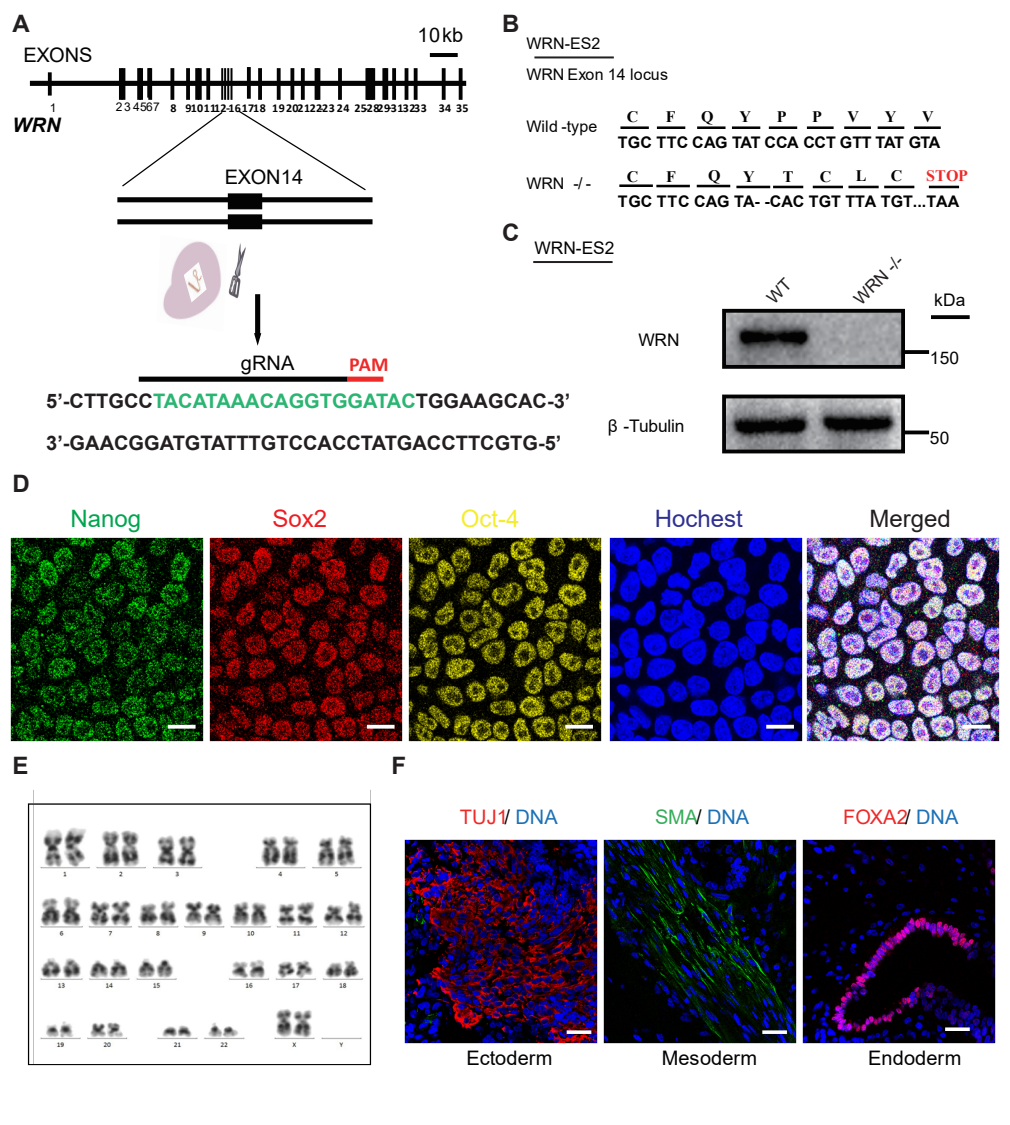
<style>
.page{position:relative;width:1010px;height:1125px;background:#fff}
.page>*{position:absolute;margin:0;border:0;box-sizing:border-box;transform-origin:0 0}
.t1{font:24px "Arial";color:#2e3092}
.t2{font:24px "Arial";color:#231f20}
.t3{font:700 24px "Arial";color:#231f20}
.t4{font:24px "Arial";color:#00a54f}
.t5{font:24px "Arial";color:#f4ed2f}
.t6{font:24px "Arial";color:#ee1d23}
.t7{font:700 20px/42.2px "Arial";color:#231f20}
.t8{font:20px "Arial";letter-spacing:.005em;color:#030303}
.t9{font:20px "Arial";color:#ee2a29}
.t10{font:20px "Arial";color:#38ad5b}
.t11{font:700 20px "Calibri";color:#ee2a29}
.t12{font:italic 700 20px "Arial";color:#030303}
.t13{font:17.4px "Arial";color:#030303}
.t14{font:17.2px "Arial";color:#231f20}
.t15{font:16px "Arial";color:#030303}
.t16{font:700 16px "Arial";color:#030303}
.t17{font:700 16px "Arial";letter-spacing:-.035em;color:#030303}
.t18{font:700 16px "Times New Roman";color:#030303}
.t19{font:700 16px "Times New Roman";color:#ee2a29}
.t20{font:700 12px "Calibri";letter-spacing:.03em;color:#030303}
.t21{font:12px "Arial";color:#030303}
.s1{font-family:"Arial";font-weight:400}
.s2{color:#2bb572}
.s3{color:#030303}
.s4{color:#1c71b6}
</style>
<div class="page">
<img style="left:27px;top:790px;width:344px;height:275px">
<img style="left:404px;top:839px;width:193px;height:205px">
<img style="left:603px;top:839px;width:193px;height:205px">
<img style="left:802px;top:839px;width:192px;height:205px">
<img style="left:210px;top:537px;width:192px;height:204px">
<img style="left:408px;top:537px;width:193px;height:204px">
<img style="left:11px;top:537px;width:192px;height:204px">
<img style="left:609px;top:537px;width:193px;height:204px">
<img style="left:806px;top:537px;width:193px;height:204px">
<hr style="left:913px;top:126px;width:27px;height:3px;background:#030303">
<hr style="left:736px;top:186px;width:34px;height:2px;background:#030303">
<hr style="left:877px;top:126px;width:27px;height:3px;background:#030303">
<hr style="left:843px;top:126px;width:27px;height:3px;background:#030303">
<hr style="left:768px;top:126px;width:29px;height:3px;background:#030303">
<hr style="left:806px;top:126px;width:27px;height:3px;background:#030303">
<hr style="left:731px;top:126px;width:29px;height:3px;background:#030303">
<hr style="left:697px;top:126px;width:28px;height:3px;background:#030303">
<hr style="left:656px;top:126px;width:29px;height:3px;background:#030303">
<hr style="left:620px;top:126px;width:28px;height:3px;background:#030303">
<hr style="left:928px;top:186px;width:30px;height:2px;background:#030303">
<hr style="left:883px;top:186px;width:31px;height:2px;background:#030303">
<hr style="left:848px;top:186px;width:30px;height:2px;background:#030303">
<hr style="left:812px;top:186px;width:30px;height:2px;background:#030303">
<hr style="left:772px;top:186px;width:31px;height:2px;background:#030303">
<hr style="left:696px;top:185px;width:34px;height:2px;background:#030303">
<hr style="left:656px;top:185px;width:33px;height:2px;background:#030303">
<hr style="left:619px;top:184px;width:33px;height:3px;background:#030303">
<img style="left:727px;top:399px;width:172px;height:49px">
<img style="left:727px;top:314px;width:172px;height:50px">
<div style="left:722px;top:309px;width:182px;height:60px;border:4px solid #030303"></div>
<div style="left:722px;top:394px;width:182px;height:59px;border:4px solid #030303"></div>
<svg style="left:902px;top:350px;width:26px;height:4px"></svg>
<svg style="left:931px;top:315px;width:38px;height:4px"></svg>
<svg style="left:902px;top:430px;width:26px;height:4px"></svg>
<div style="left:139px;top:376px;width:208px;height:6px;background:#030303"></div>
<div style="left:347px;top:376px;width:36px;height:6px;background:#ee2a29"></div>
<img style="left:228px;top:243px;width:33px;height:65px">
<img style="left:163px;top:241px;width:58px;height:79px">
<img style="left:184px;top:262px;width:22px;height:40px">
<div style="left:30px;top:81px;width:436px;height:5px;background:#030303"></div>
<svg style="left:48px;top:72px;width:4px;height:24px"></svg>
<hr style="left:119px;top:68px;width:4px;height:32px;background:#030303">
<hr style="left:121px;top:68px;width:4px;height:32px;background:#030303">
<svg style="left:137px;top:68px;width:2px;height:32px"></svg>
<hr style="left:139px;top:68px;width:4px;height:32px;background:#030303">
<svg style="left:147px;top:68px;width:1px;height:30px"></svg>
<hr style="left:148px;top:68px;width:4px;height:32px;background:#030303">
<svg style="left:170px;top:68px;width:4px;height:32px"></svg>
<svg style="left:186px;top:68px;width:4px;height:32px"></svg>
<svg style="left:195px;top:68px;width:3px;height:32px"></svg>
<svg style="left:198px;top:68px;width:4px;height:32px"></svg>
<svg style="left:206px;top:68px;width:4px;height:32px"></svg>
<hr style="left:224px;top:68px;width:2px;height:32px;background:#030303">
<hr style="left:221px;top:68px;width:2px;height:32px;background:#030303">
<hr style="left:230px;top:68px;width:2px;height:32px;background:#030303">
<hr style="left:227px;top:68px;width:2px;height:32px;background:#030303">
<svg style="left:247px;top:67px;width:4px;height:32px"></svg>
<svg style="left:258px;top:68px;width:4px;height:32px"></svg>
<hr style="left:277px;top:68px;width:3px;height:32px;background:#030303">
<svg style="left:290px;top:68px;width:4px;height:32px"></svg>
<hr style="left:301px;top:68px;width:3px;height:32px;background:#030303">
<svg style="left:314px;top:68px;width:2px;height:32px"></svg>
<hr style="left:316px;top:68px;width:4px;height:32px;background:#030303">
<svg style="left:338px;top:68px;width:4px;height:32px"></svg>
<svg style="left:365px;top:68px;width:1px;height:32px"></svg>
<hr style="left:366px;top:68px;width:4px;height:32px;background:#030303">
<hr style="left:369px;top:68px;width:4px;height:32px;background:#030303">
<hr style="left:371px;top:68px;width:4px;height:32px;background:#030303">
<svg style="left:382px;top:68px;width:2px;height:32px"></svg>
<hr style="left:384px;top:68px;width:4px;height:32px;background:#030303">
<svg style="left:392px;top:68px;width:4px;height:32px"></svg>
<svg style="left:404px;top:68px;width:4px;height:32px"></svg>
<svg style="left:413px;top:68px;width:4px;height:32px"></svg>
<svg style="left:441px;top:68px;width:4px;height:32px"></svg>
<svg style="left:458px;top:68px;width:4px;height:32px"></svg>
<hr style="left:430px;top:53px;width:27px;height:4px;background:#030303">
<svg style="left:122px;top:112px;width:101px;height:75px"></svg>
<svg style="left:238px;top:110px;width:128px;height:81px"></svg>
<div style="left:117px;top:197px;width:255px;height:5px;background:#030303"></div>
<div style="left:117px;top:219px;width:255px;height:5px;background:#030303"></div>
<div style="left:228px;top:214px;width:34px;height:15px;background:#030303;border:1px solid #030303"></div>
<div style="left:255px;top:294px;width:5px;height:41px;background:#030303"></div>
<svg style="left:254px;top:333px;width:7px;height:13px"></svg>
<div style="left:228px;top:193px;width:34px;height:16px;background:#030303;border:1px solid #030303"></div>
<hr style="left:534px;top:56px;width:79px;height:2px;background:#231f20">
<hr style="left:533px;top:261px;width:79px;height:2px;background:#231f20">
<p class="t3" style="left:13px;top:7px;width:19px">A</p>
<p class="t3" style="left:502px;top:7px;width:19px">B</p>
<p class="t8" style="left:417px;top:21px;width:47px">10kb</p>
<p class="t8" style="left:23px;top:41px;width:71px">EXONS</p>
<p class="t15" style="left:526px;top:33px;width:75px">WRN-ES2</p>
<p class="t15" style="left:526px;top:64px;width:143px">WRN Exon 14 locus</p>
<p class="t21" style="left:50px;top:100px;width:8px">1</p>
<p class="t20" style="left:116px;top:100px;width:354px"><span class="s1">2 3 4567</span> 8 91011 <span class="s1">-</span>161718 19202122-23 24 25-2829-313233 34 35</p>
<p class="t12" style="left:13px;top:112px;width:49px">WRN</p>
<p class="t20" style="left:214px;top:100px;width:14px">12</p>
<p class="t8" style="left:225px;top:163px;width:80px">EXON14</p>
<p class="t15" style="left:526px;top:116px;width:72px">Wild -type</p>
<p class="t18" style="left:626px;top:105px;width:13px">C</p>
<p class="t18" style="left:665px;top:105px;width:11px">F</p>
<p class="t18" style="left:701px;top:105px;width:14px">Q</p>
<p class="t18" style="left:739px;top:105px;width:13px">Y</p>
<p class="t18" style="left:776px;top:105px;width:11px">P</p>
<p class="t18" style="left:811px;top:105px;width:11px">P</p>
<p class="t18" style="left:847px;top:105px;width:13px">V</p>
<p class="t18" style="left:884px;top:105px;width:13px">Y</p>
<p class="t18" style="left:921px;top:105px;width:13px">V</p>
<p class="t17" style="left:617px;top:131px;width:324px">TGC TTC CAG TAT CCA CCT GTT TAT GTA</p>
<p class="t3" style="left:502px;top:215px;width:19px">C</p>
<p class="t15" style="left:526px;top:172px;width:66px">WRN -/ -</p>
<p class="t18" style="left:626px;top:165px;width:13px">C</p>
<p class="t18" style="left:666px;top:165px;width:11px">F</p>
<p class="t18" style="left:708px;top:164px;width:14px">Q</p>
<p class="t18" style="left:742px;top:165px;width:13px">Y</p>
<p class="t18" style="left:782px;top:165px;width:12px">T</p>
<p class="t18" style="left:819px;top:165px;width:13px">C</p>
<p class="t18" style="left:855px;top:164px;width:12px">L</p>
<p class="t18" style="left:890px;top:164px;width:13px">C</p>
<p class="t19" style="left:925px;top:164px;width:43px">STOP</p>
<p class="t16" style="left:617px;top:190px;width:343px">TGC TTC CAG TA- -CAC TGT TTA TGT...TAA</p>
<p class="t13" style="left:534px;top:236px;width:81px">WRN-ES2</p>
<p class="t14" style="left:848px;top:294px;width:63px;rotate:-46deg">WRN -/-</p>
<p class="t13" style="left:933px;top:288px;width:33px">kDa</p>
<p class="t8" style="left:241px;top:349px;width:55px">gRNA</p>
<p class="t11" style="left:349px;top:350px;width:41px">PAM</p>
<p class="t13" style="left:638px;top:327px;width:43px">WRN</p>
<p class="t13" style="left:929px;top:346px;width:31px">150</p>
<p class="t3" style="left:13px;top:466px;width:19px">D</p>
<p class="t7" style="left:46px;top:380px;width:525px">5’-CTTGCC<span class="s2">TACATAAACAGGTGGATAC</span>TGGAAGCAC-3’<br>3’-GAACGGATGTATTTGTCCACCTATGACCTTCGTG-5’</p>
<p class="t13" style="left:607px;top:414px;width:78px">β Tubulin</p>
<p class="t13" style="left:623px;top:414px;width:7px">-</p>
<p class="t13" style="left:929px;top:426px;width:21px">50</p>
<p class="t4" style="left:70px;top:502px;width:72px">Nanog</p>
<p class="t6" style="left:272px;top:502px;width:56px">Sox2</p>
<p class="t5" style="left:461px;top:502px;width:60px">Oct-4</p>
<p class="t1" style="left:654px;top:502px;width:90px">Hochest</p>
<p class="t2" style="left:869px;top:502px;width:83px">Merged</p>
<p class="t3" style="left:13px;top:749px;width:18px">E</p>
<p class="t3" style="left:391px;top:749px;width:16px">F</p>
<p class="t9" style="left:459px;top:803px;width:99px">TUJ1<span class="s3">/</span> <span class="s4">DNA</span></p>
<p class="t10" style="left:655px;top:803px;width:96px">SMA<span class="s3">/</span> <span class="s4">DNA</span></p>
<p class="t9" style="left:842px;top:803px;width:117px">FOXA2<span class="s3">/</span> <span class="s4">DNA</span></p>
<p class="t8" style="left:466px;top:1044px;width:88px">Ectoderm</p>
<p class="t8" style="left:661px;top:1044px;width:97px">Mesoderm</p>
<p class="t8" style="left:867px;top:1044px;width:95px">Endoderm</p>
</div>
